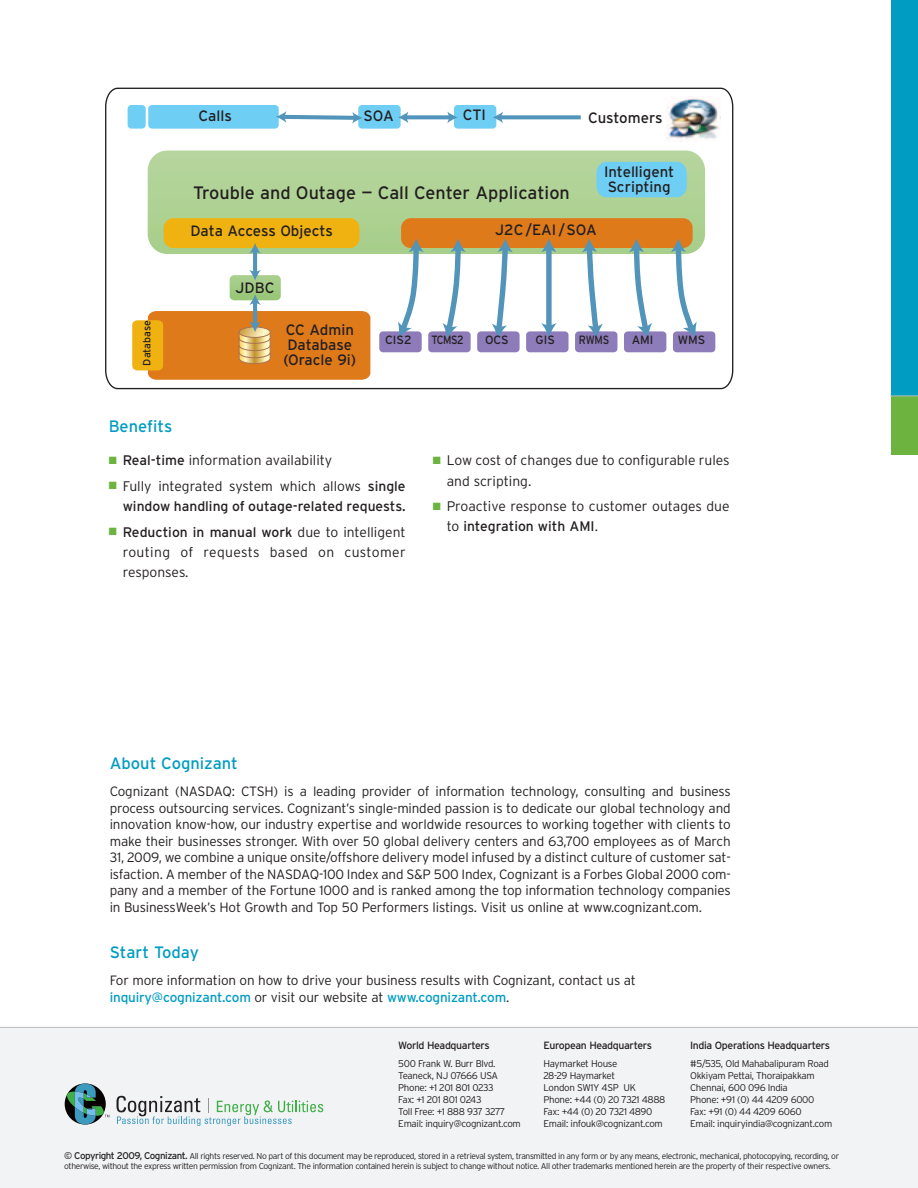
<style>
.page{position:relative;width:918px;height:1188px;background:#fff}
.page>*{position:absolute;margin:0;border:0;box-sizing:border-box;transform-origin:0 0}
.t1{font:18px "Interstate";color:#231f20}
.t2{font:16.5px "Interstate";color:#009cc2}
.t3{font:15px/15px "Interstate";color:#231f20}
.t4{font:300 13.8px/20.2px "Interstate";color:#231f20}
.t5{font:13.8px/20.2px "Interstate";color:#231f20;text-align:right}
.t6{font:300 13.5px/16.5px "Interstate";letter-spacing:-.015em;color:#231f20;text-align:justify}
.t7{font:12px "Interstate";color:#231f20}
.t8{font:12px "Interstate";color:#231f20;scale:.87 1}
.t9{font:10.5px "Interstate";letter-spacing:-.035em;color:#231f20}
.t10{font:10.5px "Interstate";color:#231f20}
.t11{font:300 9.75px/12px "Interstate";letter-spacing:-.03em;color:#231f20}
.t12{font:300 8.55px/9.8px "Interstate";letter-spacing:-.045em;color:#231f20}
.s1{color:#6cb43f}
.s2{font-weight:400}
.s3{font-weight:300}
.s4{font-weight:400;color:#009cc2}
.s5{font-weight:400;font-size:9.75px}
</style>
<div class="page">
<div style="left:891px;top:396px;width:27px;height:58px;background:#6cb43f"></div>
<div style="left:891px;top:0;width:27px;height:396px;background:#009cc2"></div>
<svg style="left:890px;top:396px;width:28px;height:1px"></svg>
<div style="left:0;top:1027px;width:918px;height:161px;background:#f2f3f4"></div>
<svg style="left:65px;top:1083px;width:41px;height:42px"></svg>
<svg style="left:65px;top:1084px;width:44px;height:40px"></svg>
<svg style="left:117px;top:1096px;width:206px;height:30px"></svg>
<svg style="left:105px;top:88px;width:628px;height:301px"></svg>
<div style="left:230px;top:275px;width:51px;height:25px;background:#a3cc85;border-radius:5px"></div>
<div style="left:358px;top:105px;width:43px;height:24px;background:#6fcef4;border-radius:4px"></div>
<div style="left:128px;top:105px;width:18px;height:24px;background:#6fcef4;border-radius:4px"></div>
<div style="left:454px;top:105px;width:42px;height:24px;background:#6fcef4;border-radius:4px"></div>
<div style="left:148px;top:105px;width:131px;height:24px;background:#6fcef4;border-radius:4px"></div>
<div style="left:526px;top:331px;width:43px;height:21px;background:#8d7cb9;border-radius:4px"></div>
<div style="left:148px;top:151px;width:557px;height:103px;background:#b1d397;border-radius:20px"></div>
<div style="left:596px;top:162px;width:91px;height:35px;background:#6fcef4"></div>
<div style="left:164px;top:218px;width:195px;height:30px;background:#efb211;border-radius:10px"></div>
<div style="left:401px;top:218px;width:292px;height:30px;background:#df7a1b;border-radius:10px"></div>
<div style="left:379px;top:331px;width:43px;height:21px;background:#8d7cb9;border-radius:4px"></div>
<svg style="left:398px;top:238px;width:26px;height:99px"></svg>
<div style="left:428px;top:331px;width:43px;height:21px;background:#8d7cb9;border-radius:4px"></div>
<svg style="left:442px;top:238px;width:24px;height:100px"></svg>
<div style="left:477px;top:331px;width:43px;height:21px;background:#8d7cb9;border-radius:4px"></div>
<svg style="left:492px;top:238px;width:21px;height:100px"></svg>
<div style="left:575px;top:331px;width:42px;height:21px;background:#8d7cb9;border-radius:4px"></div>
<svg style="left:582px;top:238px;width:21px;height:100px"></svg>
<div style="left:624px;top:331px;width:42px;height:21px;background:#8d7cb9;border-radius:4px"></div>
<svg style="left:629px;top:238px;width:23px;height:100px"></svg>
<div style="left:673px;top:331px;width:42px;height:21px;background:#8d7cb9;border-radius:4px"></div>
<svg style="left:671px;top:238px;width:26px;height:99px"></svg>
<div style="left:546px;top:248px;width:6px;height:79px;background:#5294ba"></div>
<svg style="left:541px;top:323px;width:16px;height:14px"></svg>
<svg style="left:541px;top:238px;width:16px;height:14px"></svg>
<svg style="left:249px;top:243px;width:12px;height:37px"></svg>
<div style="left:132px;top:320px;width:31px;height:50px;background:#efb211;border-radius:5px"></div>
<svg style="left:148px;top:294px;width:222px;height:86px"></svg>
<svg style="left:408px;top:115px;width:39px;height:4px"></svg>
<svg style="left:398px;top:112px;width:10px;height:11px"></svg>
<svg style="left:447px;top:112px;width:11px;height:11px"></svg>
<svg style="left:276px;top:111px;width:86px;height:13px"></svg>
<svg style="left:503px;top:115px;width:78px;height:4px"></svg>
<svg style="left:493px;top:112px;width:10px;height:11px"></svg>
<div style="left:666px;top:96px;width:55px;height:48px;background:#fff"></div>
<img style="left:666px;top:98px;width:55px;height:43px">
<p class="t3" style="left:199px;top:109px;width:35px">Calls</p>
<p class="t3" style="left:364px;top:108px;width:32px">SOA</p>
<p class="t3" style="left:463px;top:107px;width:25px">CTI</p>
<p class="t3" style="left:588px;top:111px;width:76px">Customers</p>
<p class="t10" style="left:141px;top:366px;width:47px;rotate:-90deg">Database</p>
<h1 class="t1" style="left:193px;top:182px;width:378px">Trouble and Outage — Call Center Application</h1>
<p class="t3" style="left:190px;top:224px;width:144px">Data Access Objects</p>
<p class="t3" style="left:495px;top:222px;width:103px">J2C/EAI /SOA</p>
<p class="t3" style="left:604px;top:164px;width:72px">Intelligent<br>Scripting</p>
<p class="t3" style="left:236px;top:280px;width:41px">JDBC</p>
<p class="t3" style="left:283px;top:322px;width:74px">CC Admin<br>Database (Oracle 9i)</p>
<p class="t7" style="left:385px;top:333px;width:28px">CIS2</p>
<p class="t8" style="left:431px;top:333px;width:39px">TCMS2</p>
<p class="t7" style="left:485px;top:333px;width:25px">OCS</p>
<p class="t7" style="left:536px;top:333px;width:21px">GIS</p>
<p class="t8" style="left:579px;top:333px;width:37px">RWMS</p>
<p class="t7" style="left:632px;top:333px;width:23px">AMI</p>
<p class="t7" style="left:678px;top:333px;width:29px">WMS</p>
<p class="t2" style="left:109px;top:417px;width:65px">Benefits</p>
<p class="t4" style="left:109px;top:450px;width:225px"><span class="s1">■</span> <span class="s2">Real-time</span> information availability</p>
<p class="t5" style="left:109px;top:476px;width:299px"><span class="s1">■</span> <span class="s3">Fully integrated system which allows</span> single window handling of outage-related requests.</p>
<p class="t4" style="left:123px;top:522px;width:284px;text-align:justify;text-indent:-14px"><span class="s1">■</span> <span class="s2">Reduction in manual work</span> due to intelligent routing of requests based on customer responses.</p>
<p class="t4" style="left:447px;top:450px;width:284px;text-indent:-14px"><span class="s1">■</span> Low cost of changes due to configurable rules and scripting.</p>
<p class="t4" style="left:447px;top:496px;width:284px;text-indent:-14px"><span class="s1">■</span> Proactive response to customer outages due to <span class="s2">integration with AMI</span>.</p>
<p class="t2" style="left:110px;top:754px;width:130px">About Cognizant</p>
<p class="t6" style="left:110px;top:783px;width:623px">Cognizant (NASDAQ: CTSH) is a leading provider of information technology, consulting and business process outsourcing services. Cognizant’s single-minded passion is to dedicate our global technology and innovation know-how, our industry expertise and worldwide resources to working together with clients to make their businesses stronger. With over 50 global delivery centers and 63,700 employees as of March 31, 2009, we combine a unique onsite/offshore delivery model infused by a distinct culture of customer sat&shy;isfaction. A member of the NASDAQ-100 Index and S&amp;P 500 Index, Cognizant is a Forbes Global 2000 com&shy;pany and a member of the Fortune 1000 and is ranked among the top information technology companies in BusinessWeek’s Hot Growth and Top 50 Performers listings. Visit us online at www.cognizant.com.</p>
<p class="t2" style="left:110px;top:943px;width:91px">Start Today</p>
<p class="t6" style="left:110px;top:972px;width:528px">For more information on how to drive your business results with Cognizant, contact us at <span class="s4">inquiry@cognizant.com</span> or visit our website at <span class="s4">www.cognizant.com</span>.</p>
<p class="t9" style="left:398px;top:1039px;width:93px">World Headquarters</p>
<p class="t11" style="left:398px;top:1057px;width:124px">500 Frank W. Burr Blvd.<br>Teaneck, NJ 07666 USA<br>Phone: +1 201 801 0233<br>Fax: +1 201 801 0243<br>Toll Free: +1 888 937 3277<br>Email: inquiry@cognizant.com</p>
<p class="t12" style="left:64px;top:1152px;width:776px"><span class="s5">© Copyright 2009, Cognizant.</span> All rights reserved. No part of this document may be reproduced, stored in a retrieval system, transmitted in any form or by any means, electronic, mechanical, photocopying, recording, or otherwise, without the express written permission from Cognizant. The information contained herein is subject to change without notice. All other trademarks mentioned herein are the property of their respective owners.</p>
<p class="t9" style="left:543px;top:1039px;width:110px">European Headquarters</p>
<p class="t11" style="left:543px;top:1057px;width:124px">Haymarket House<br>28-29 Haymarket<br>London SW1Y 4SP UK<br>Phone: +44 (0) 20 7321 4888<br>Fax: +44 (0) 20 7321 4890<br>Email: infouk@cognizant.com</p>
<p class="t9" style="left:690px;top:1039px;width:141px">India Operations Headquarters</p>
<p class="t11" style="left:690px;top:1057px;width:144px">#5/535, Old Mahabalipuram Road<br>Okkiyam Pettai, Thoraipakkam<br>Chennai, 600 096 India<br>Phone: +91 (0) 44 4209 6000<br>Fax: +91 (0) 44 4209 6060<br>Email: inquiryindia@cognizant.com</p>
</div>
